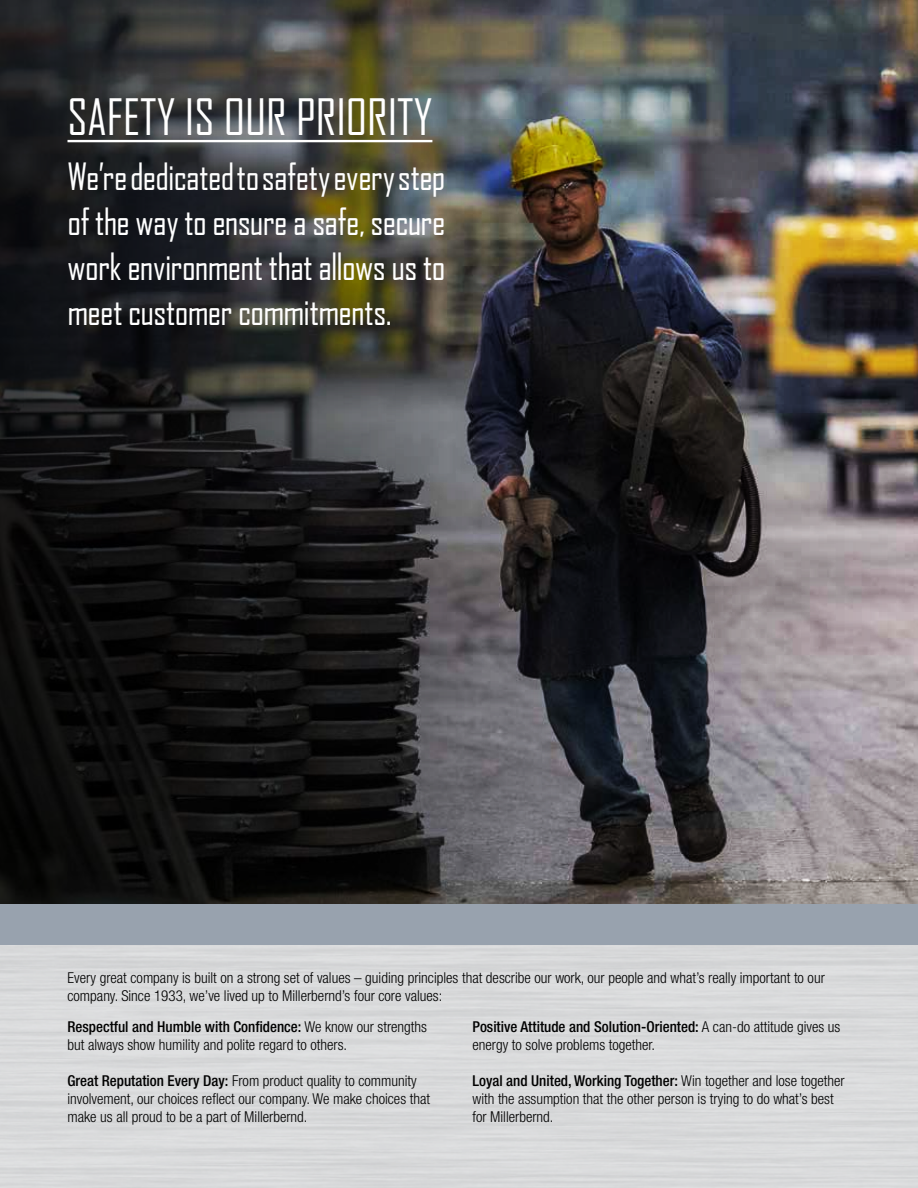
<style>
.page{position:relative;width:918px;height:1188px;background:#fff}
.page>*{position:absolute;margin:0;border:0;box-sizing:border-box;transform-origin:0 0}
.t1{font:48px "Agency FB";color:#fff}
.t2{font:36px/45px "Agency FB";letter-spacing:-.025em;color:#fff;text-align:justify}
.t3{font:300 condensed 15px/18px "Helvetica Neue LT Std";color:#000}
.t4{font:500 condensed 15px "Helvetica Neue LT Pro";color:#000}
.s1{font-family:"Helvetica Neue LT Std";font-weight:300}
.s2{font-family:"Helvetica Neue LT Pro";font-weight:500}
</style>
<div class="page">
<img style="left:0;top:0;width:918px;height:904px">
<div style="left:0;top:904px;width:918px;height:41px;background:#98a2ae"></div>
<hr style="left:68px;top:140px;width:364px;height:2px;background:#fff">
<h1 class="t1" style="left:68px;top:88px;width:366px">SAFETY IS OUR PRIORITY</h1>
<h2 class="t2" style="left:68px;top:153px;width:380px">We’re dedicated to safety every step of the way to ensure a safe, secure work environment that allows us to meet customer commitments.</h2>
<p class="t3" style="left:68px;top:968px;width:759px">Every great company is built on a strong set of values – guiding principles that describe our work, our people and what’s really important to our company. Since 1933, we’ve lived up to Millerbernd’s four core values:</p>
<p class="t4" style="left:68px;top:1018px;width:361px">Respectful and Humble with Confidence: <span class="s1">We know our strengths</span></p>
<p class="t3" style="left:68px;top:1036px;width:281px">but always show humility and polite regard to others.</p>
<p class="t3" style="left:68px;top:1072px;width:364px"><span class="s2">Great Reputation Every Day:</span> From product quality to community involvement, our choices reflect our company. We make choices that make us all proud to be a part of Millerbernd.</p>
<p class="t4" style="left:472px;top:1018px;width:369px">Positive Attitude and Solution-Oriented: <span class="s1">A can-do attitude gives us</span></p>
<p class="t3" style="left:472px;top:1036px;width:184px">energy to solve problems together.</p>
<p class="t4" style="left:472px;top:1072px;width:374px">Loyal and United, Working Together: <span class="s1">Win together and lose together</span></p>
<p class="t3" style="left:472px;top:1090px;width:363px">with the assumption that the other person is trying to do what’s best for Millerbernd.</p>
</div>
